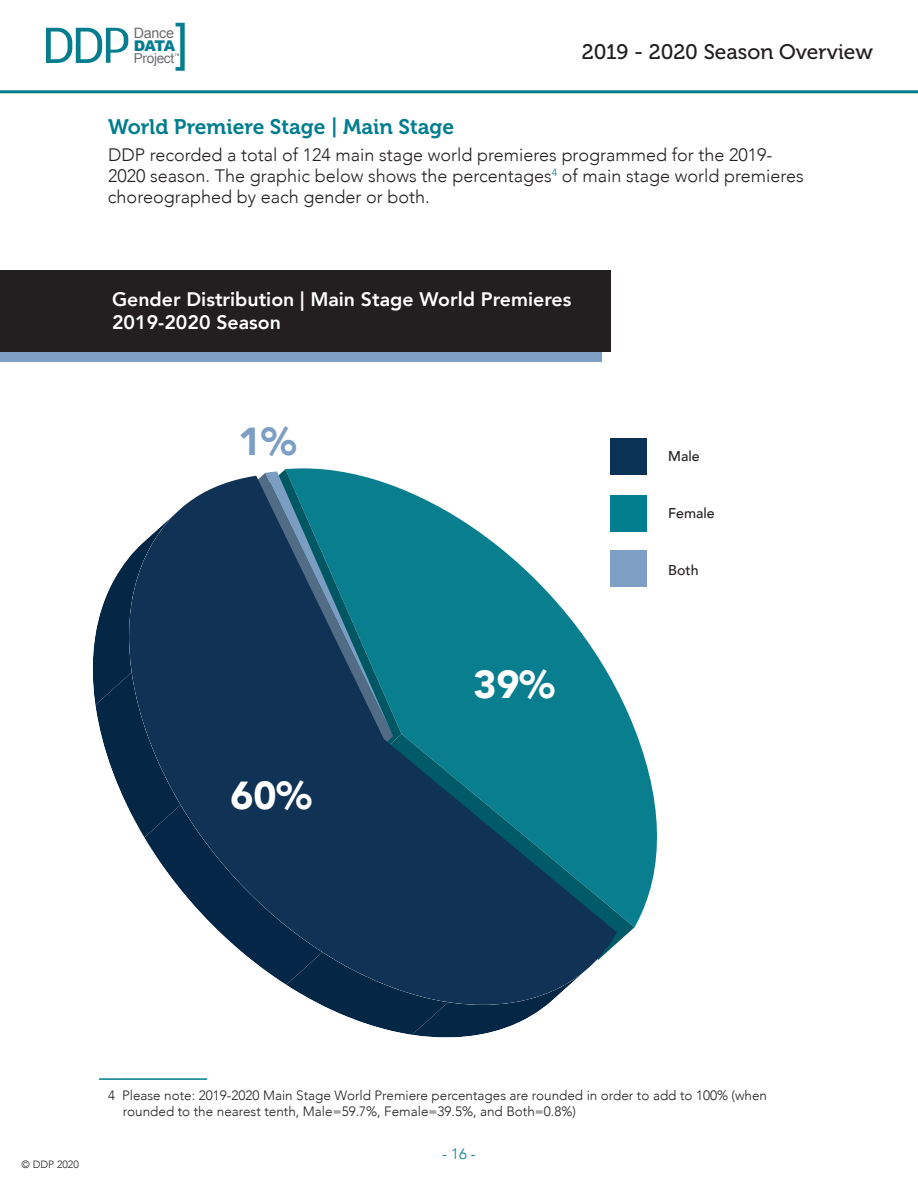
<style>
.page{position:relative;width:918px;height:1188px;background:#fff}
.page>*{position:absolute;margin:0;border:0;box-sizing:border-box;transform-origin:0 0}
.t1{font:49.5px "Roboto";color:#057d8f}
.t2{font:900 39px "Avenir";color:#fff}
.t3{font:900 39px "Avenir";color:#7c9fc3}
.t4{font:21px "Museo 700";color:#007d8e}
.t5{font:21px "Museo 500";color:#231f20}
.t6{font:800 19.5px/23.4px "Avenir";color:#fff}
.t7{font:300 18px/21px "Avenir";color:#231f20}
.t8{font:300 15px "Avenir";color:#007d8e}
.t9{font:900 14.85px "Arial";color:#057d8f}
.t10{font:14.4px "Arial";letter-spacing:-.02em;color:#6d6e71}
.t11{font:500 14.1px "Avenir";color:#231f20}
.t12{font:13.65px "Arial";letter-spacing:-.025em;color:#6d6e71}
.t13{font:300 13.5px/16.2px "Avenir";color:#231f20}
.t14{font:300 10.5px "Avenir";color:#231f20}
</style>
<div class="page">
<hr style="left:0;top:90px;width:918px;height:3px;background:#007d8e">
<svg style="left:46px;top:28px;width:82px;height:35px"></svg>
<svg style="left:288px;top:468px;width:369px;height:459px"></svg>
<svg style="left:617px;top:734px;width:18px;height:209px;background:#118090"></svg>
<svg style="left:589px;top:476px;width:28px;height:492px;fill:#087e8f"></svg>
<svg style="left:92px;top:471px;width:497px;height:566px"></svg>
<hr style="left:99px;top:1078px;width:108px;height:2px;background:#007d8e">
<div style="left:610px;top:495px;width:37px;height:37px;background:#007d8e"></div>
<div style="left:610px;top:439px;width:37px;height:36px;background:#0a3255"></div>
<div style="left:610px;top:551px;width:37px;height:36px;background:#7c9fc3"></div>
<div style="left:0;top:280px;width:601px;height:82px;background:#7c9fc3"></div>
<div style="left:0;top:270px;width:610px;height:82px;background:#231f20"></div>
<h1 class="t1" style="left:176px;top:10px;width:15px">]</h1>
<p class="t10" style="left:134px;top:24px;width:42px">Dance</p>
<p class="t9" style="left:134px;top:35px;width:43px">DATA</p>
<p class="t12" style="left:134px;top:49px;width:42px">Project</p>
<p class="t5" style="left:582px;top:40px;width:293px">2019 - 2020 Season Overview</p>
<p class="t4" style="left:108px;top:115px;width:348px">World Premiere Stage | Main Stage</p>
<p class="t7" style="left:108px;top:145px;width:697px">DDP recorded a total of 124 main stage world premieres programmed for the 2019-<br>2020 season. The graphic below shows the percentages<sup>4</sup> of main stage world premieres choreographed by each gender or both.</p>
<p class="t6" style="left:112px;top:287px;width:461px">Gender Distribution | Main Stage World Premieres<br>2019-2020 Season</p>
<h2 class="t3" style="left:238px;top:408px;width:60px">1%</h2>
<h2 class="t2" style="left:230px;top:762px;width:83px">60%</h2>
<h2 class="t2" style="left:473px;top:651px;width:83px">39%</h2>
<p class="t11" style="left:668px;top:444px;width:33px">Male</p>
<p class="t11" style="left:668px;top:501px;width:48px">Female</p>
<p class="t11" style="left:668px;top:558px;width:32px">Both</p>
<p class="t14" style="left:22px;top:1158px;width:59px">© DDP 2020</p>
<p class="t13" style="left:123px;top:1087px;width:646px;text-indent:-15px">4 Please note: 2019-2020 Main Stage World Premiere percentages are rounded in order to add to 100% (when rounded to the nearest tenth, Male=59.7%, Female=39.5%, and Both=0.8%)</p>
<p class="t8" style="left:442px;top:1145px;width:35px">- 16 -</p>
</div>
